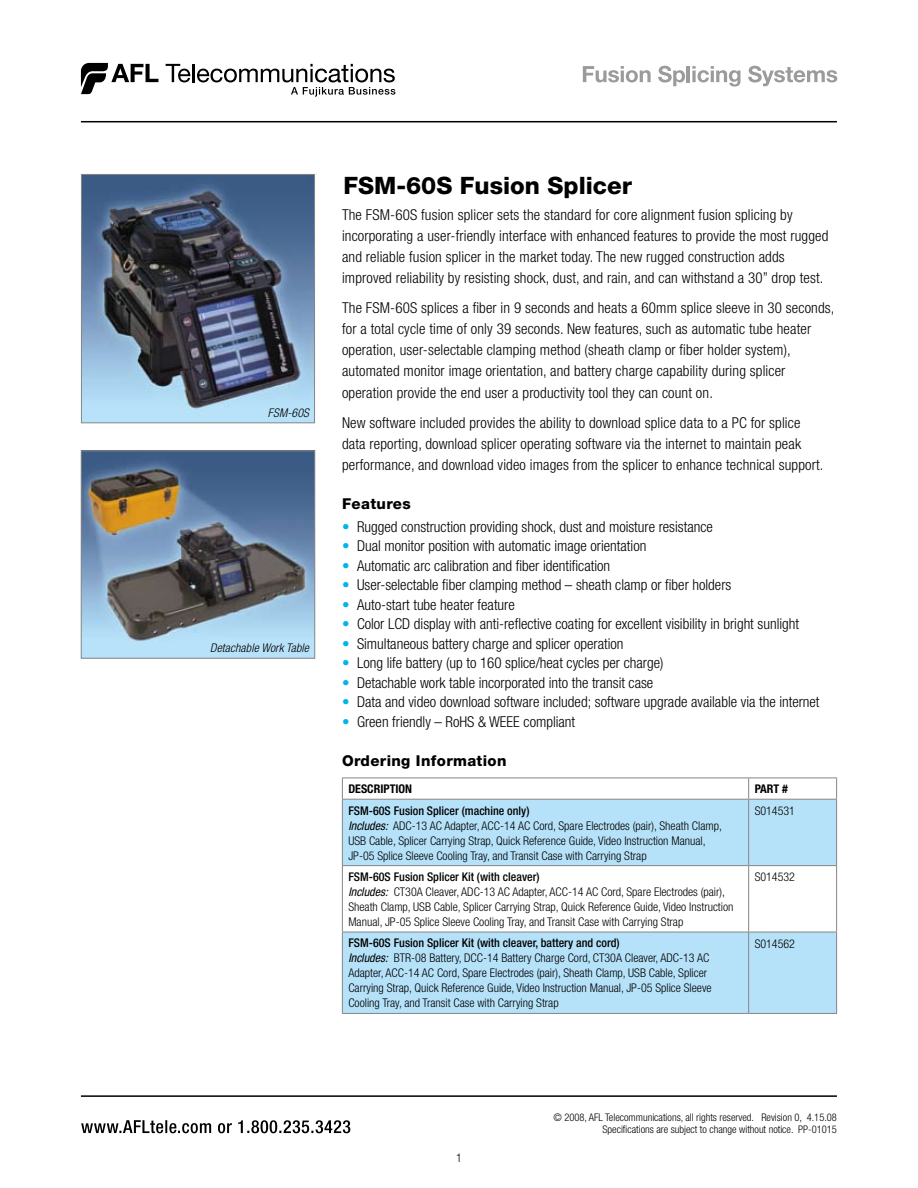
<style>
.page{position:relative;width:918px;height:1188px;background:#fff}
.page>*{position:absolute;margin:0;border:0;box-sizing:border-box;transform-origin:0 0}
.t1{font:800 24px "Helvetica Neue";color:#000}
.t2{font:300 condensed 15px/21px "Helvetica Neue";letter-spacing:.01em;color:#000}
.t3{font:800 15px "Helvetica Neue";letter-spacing:.025em;color:#000}
.t4{font:300 condensed 12px/15px "Helvetica Neue";color:#000}
.t5{font:italic 300 condensed 12px "Helvetica Neue";letter-spacing:.01em;color:#000}
.t6{font:700 condensed 12px "Helvetica Neue";color:#000}
.t7{font:300 condensed 10.5px/12px "Helvetica Neue";color:#000;text-align:right}
.s1{color:#00b5ec}
.s2{font-weight:500}
.s3{font-weight:400;font-style:italic}
</style>
<div class="page">
<hr style="left:81px;top:1095px;width:756px;height:2px;background:#000">
<hr style="left:81px;top:121px;width:756px;height:1px;background:#000">
<svg style="left:81px;top:1120px;width:269px;height:13px"></svg>
<svg style="left:166px;top:64px;width:24px;height:18px"></svg>
<hr style="left:192px;top:64px;width:3px;height:18px;background:#000">
<svg style="left:197px;top:64px;width:198px;height:33px"></svg>
<svg style="left:81px;top:63px;width:77px;height:31px"></svg>
<svg style="left:583px;top:66px;width:68px;height:16px"></svg>
<svg style="left:658px;top:66px;width:27px;height:20px"></svg>
<hr style="left:687px;top:66px;width:3px;height:16px;background:#9b9b9c">
<svg style="left:692px;top:66px;width:48px;height:21px"></svg>
<svg style="left:748px;top:66px;width:89px;height:20px"></svg>
<img style="left:83px;top:176px;width:230px;height:245px">
<div style="left:81px;top:174px;width:234px;height:249px;border:1px solid #868687"></div>
<img style="left:83px;top:453px;width:230px;height:203px">
<div style="left:81px;top:451px;width:234px;height:207px;border:1px solid #868687"></div>
<svg style="left:343px;top:779px;width:493px;height:20px"></svg>
<svg style="left:343px;top:800px;width:493px;height:213px;fill:#b6e2f9"></svg>
<hr style="left:342px;top:778px;width:407px;height:1px;background:#868687">
<svg style="left:342px;top:778px;width:1px;height:21px"></svg>
<hr style="left:749px;top:778px;width:88px;height:1px;background:#868687">
<svg style="left:748px;top:778px;width:1px;height:21px"></svg>
<svg style="left:836px;top:778px;width:1px;height:21px"></svg>
<hr style="left:342px;top:799px;width:407px;height:1px;background:#868687">
<hr style="left:342px;top:800px;width:1px;height:65px;background:#868687">
<hr style="left:749px;top:799px;width:88px;height:1px;background:#868687">
<hr style="left:748px;top:800px;width:1px;height:65px;background:#868687">
<hr style="left:836px;top:800px;width:1px;height:65px;background:#868687">
<hr style="left:342px;top:865px;width:407px;height:1px;background:#868687">
<hr style="left:342px;top:866px;width:1px;height:66px;background:#868687">
<hr style="left:749px;top:865px;width:88px;height:1px;background:#868687">
<hr style="left:748px;top:866px;width:1px;height:66px;background:#868687">
<hr style="left:836px;top:866px;width:1px;height:66px;background:#868687">
<hr style="left:342px;top:932px;width:407px;height:1px;background:#868687">
<hr style="left:342px;top:932px;width:1px;height:81px;background:#868687">
<hr style="left:749px;top:932px;width:88px;height:1px;background:#868687">
<hr style="left:748px;top:932px;width:1px;height:81px;background:#868687">
<hr style="left:836px;top:932px;width:1px;height:81px;background:#868687">
<hr style="left:342px;top:1013px;width:407px;height:1px;background:#868687">
<hr style="left:749px;top:1013px;width:88px;height:1px;background:#868687">
<p class="t5" style="left:268px;top:406px;width:43px">FSM-60S</p>
<p class="t5" style="left:210px;top:641px;width:100px">Detachable Work Table</p>
<h1 class="t1" style="left:344px;top:172px;width:290px">FSM-60S Fusion Splicer</h1>
<p class="t2" style="left:342px;top:204px;width:488px">The fsm-60S fusion splicer sets the standard for core alignment fusion splicing by incorporating a user-friendly interface with enhanced features to provide the most rugged and reliable fusion splicer in the market today. The new rugged construction adds improved reliability by resisting shock, dust, and rain, and can withstand a 30” drop test.</p>
<p class="t2" style="left:342px;top:297px;width:494px">The fsm-60S splices a fiber in 9 seconds and heats a 60mm splice sleeve in 30 seconds, for a total cycle time of only 39 seconds. New features, such as automatic tube heater operation, user-selectable clamping method (sheath clamp or fiber holder system), automated monitor image orientation, and battery charge capability during splicer operation provide the end user a productivity tool they can count on.</p>
<p class="t2" style="left:342px;top:412px;width:483px">New software included provides the ability to download splice data to a PC for splice data reporting, download splicer operating software via the internet to maintain peak performance, and download video images from the splicer to enhance technical support.</p>
<p class="t3" style="left:342px;top:495px;width:70px">Features</p>
<p class="t2" style="left:342px;top:516px;width:372px"><span class="s1">•</span> Rugged construction providing shock, dust and moisture resistance</p>
<p class="t2" style="left:342px;top:535px;width:306px"><span class="s1">•</span> Dual monitor position with automatic image orientation</p>
<p class="t2" style="left:342px;top:555px;width:270px"><span class="s1">•</span> Automatic arc calibration and fiber identification</p>
<p class="t2" style="left:342px;top:574px;width:391px"><span class="s1">•</span> User-selectable fiber clamping method – sheath clamp or fiber holders</p>
<p class="t2" style="left:342px;top:594px;width:174px"><span class="s1">•</span> Auto-start tube heater feature</p>
<p class="t2" style="left:342px;top:613px;width:459px"><span class="s1">•</span> Color LCD display with anti-reflective coating for excellent visibility in bright sunlight</p>
<p class="t2" style="left:342px;top:633px;width:283px"><span class="s1">•</span> Simultaneous battery charge and splicer operation</p>
<p class="t2" style="left:342px;top:652px;width:323px"><span class="s1">•</span> Long life battery (up to 160 splice/heat cycles per charge)</p>
<p class="t2" style="left:342px;top:672px;width:313px"><span class="s1">•</span> Detachable work table incorporated into the transit case</p>
<p class="t2" style="left:342px;top:691px;width:479px"><span class="s1">•</span> Data and video download software included; software upgrade available via the internet</p>
<p class="t2" style="left:342px;top:711px;width:235px"><span class="s1">•</span> Green friendly – RoHS &amp; WEEE compliant</p>
<p class="t3" style="left:342px;top:751px;width:166px">Ordering Information</p>
<p class="t6" style="left:348px;top:782px;width:65px">DESCRIPTION</p>
<p class="t6" style="left:755px;top:782px;width:35px">PART #</p>
<p class="t4" style="left:348px;top:803px;width:375px"><span class="s2">FSM-60S Fusion Splicer (machine only)<br></span><span class="s3">Includes:</span> ADC-13 AC Adapter, ACC-14 AC Cord, Spare Electrodes (pair), Sheath Clamp, USB Cable, Splicer Carrying Strap, Quick Reference Guide, Video Instruction Manual, JP-05 Splice Sleeve Cooling Tray, and Transit Case with Carrying Strap</p>
<p class="t4" style="left:755px;top:803px;width:42px">S014531</p>
<p class="t4" style="left:348px;top:869px;width:387px"><span class="s2">FSM-60S Fusion Splicer Kit (with cleaver)<br></span><span class="s3">Includes:</span> CT30A Cleaver, ADC-13 AC Adapter, ACC-14 AC Cord, Spare Electrodes (pair), Sheath Clamp, USB Cable, Splicer Carrying Strap, Quick Reference Guide, Video Instruction Manual, JP-05 Splice Sleeve Cooling Tray, and Transit Case with Carrying Strap</p>
<p class="t4" style="left:755px;top:869px;width:42px">S014532</p>
<p class="t4" style="left:348px;top:936px;width:365px"><span class="s2">FSM-60S Fusion Splicer Kit (with cleaver, battery and cord)<br></span><span class="s3">Includes:</span> BTR-08 Battery, DCC-14 Battery Charge Cord, CT30A Cleaver, ADC-13 AC Adapter, ACC-14 AC Cord, Spare Electrodes (pair), Sheath Clamp, USB Cable, Splicer Carrying Strap, Quick Reference Guide, Video Instruction Manual, JP-05 Splice Sleeve Cooling Tray, and Transit Case with Carrying Strap</p>
<p class="t4" style="left:755px;top:936px;width:42px">S014562</p>
<p class="t4" style="left:456px;top:1150px;width:7px">1</p>
<p class="t7" style="left:553px;top:1111px;width:285px">© 2008, AFL Telecommunications, all rights reserved. Revision 0, 4.15.08<br>Specifications are subject to change without notice. PP-01015</p>
</div>
